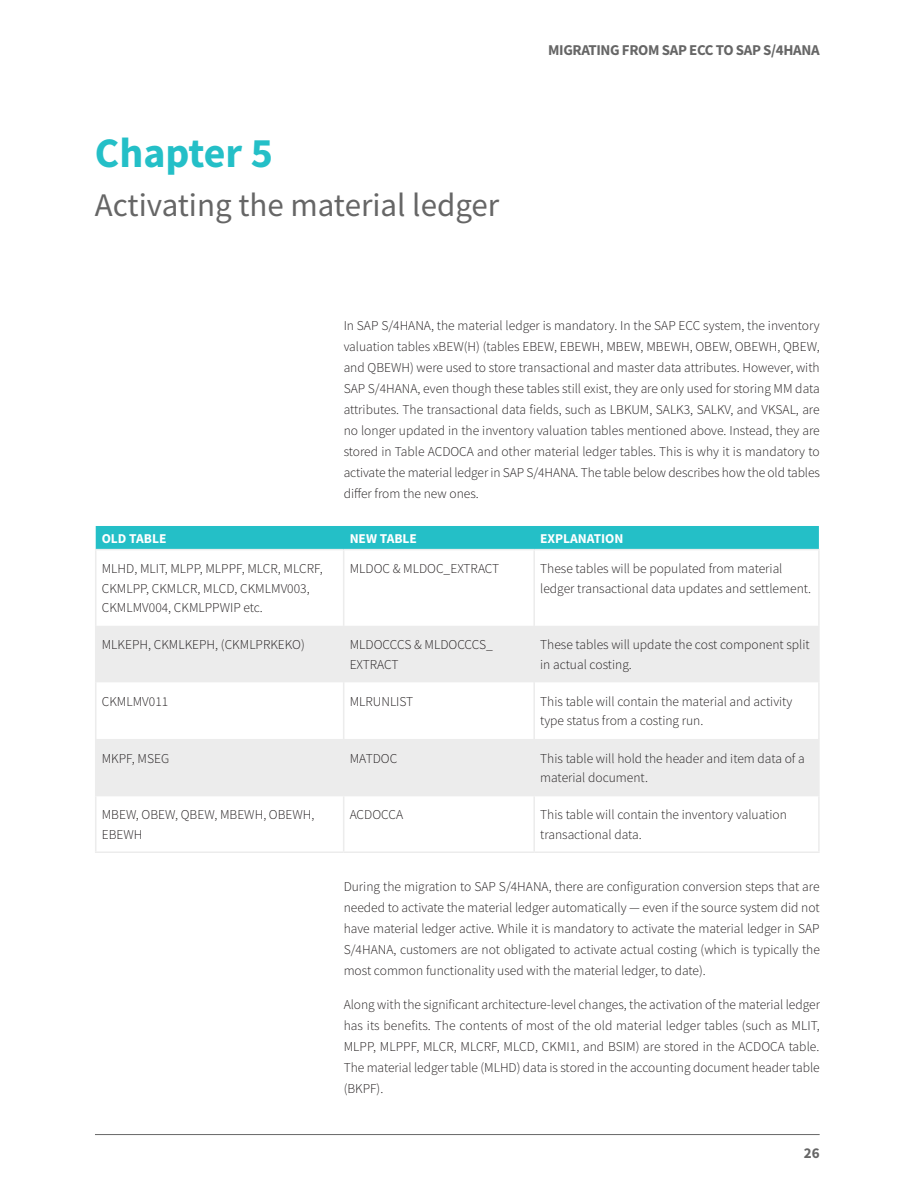
<style>
.page{position:relative;width:918px;height:1188px;background:#fff}
.page>*{position:absolute;margin:0;border:0;box-sizing:border-box;transform-origin:0 0}
.t1{font:700 42px "Source Sans Pro";color:#24bfc7}
.t2{font:33px "Source Sans Pro";color:#666}
.t3{font:700 15px "Source Sans Pro";letter-spacing:-.025em;color:#666}
.t4{font:300 13.5px/21px "Source Sans Pro";color:#231f20}
.t5{font:700 13.5px "Source Sans Pro";color:#fff}
</style>
<div class="page">
<hr style="left:95px;top:1134px;width:725px;height:1px;background:#666">
<div style="left:96px;top:526px;width:723px;height:23px;background:#24bfc7"></div>
<svg style="left:96px;top:626px;width:722px;height:169px;fill:#ececec"></svg>
<hr style="left:95px;top:549px;width:249px;height:1px;background:#ececec">
<hr style="left:95px;top:550px;width:1px;height:76px;background:#ececec">
<hr style="left:344px;top:549px;width:190px;height:1px;background:#ececec">
<hr style="left:534px;top:549px;width:286px;height:1px;background:#ececec">
<hr style="left:533px;top:550px;width:2px;height:76px;background:#ececec">
<hr style="left:818px;top:550px;width:2px;height:76px;background:#ececec">
<hr style="left:95px;top:626px;width:1px;height:56px;background:#ececec">
<hr style="left:533px;top:626px;width:2px;height:56px;background:#ececec">
<hr style="left:818px;top:626px;width:2px;height:56px;background:#ececec">
<hr style="left:95px;top:682px;width:1px;height:57px;background:#ececec">
<hr style="left:533px;top:682px;width:2px;height:57px;background:#ececec">
<hr style="left:818px;top:682px;width:2px;height:57px;background:#ececec">
<hr style="left:95px;top:739px;width:1px;height:56px;background:#ececec">
<hr style="left:533px;top:739px;width:2px;height:56px;background:#ececec">
<hr style="left:818px;top:739px;width:2px;height:56px;background:#ececec">
<hr style="left:95px;top:795px;width:249px;height:1px;background:#ececec">
<hr style="left:95px;top:796px;width:1px;height:55px;background:#ececec">
<hr style="left:344px;top:795px;width:190px;height:1px;background:#ececec">
<hr style="left:534px;top:795px;width:286px;height:1px;background:#ececec">
<hr style="left:533px;top:796px;width:2px;height:55px;background:#ececec">
<hr style="left:818px;top:796px;width:2px;height:55px;background:#ececec">
<hr style="left:95px;top:851px;width:249px;height:2px;background:#ececec">
<hr style="left:344px;top:851px;width:190px;height:2px;background:#ececec">
<hr style="left:534px;top:851px;width:286px;height:2px;background:#ececec">
<hr style="left:343px;top:550px;width:1px;height:76px;background:#ececec">
<hr style="left:343px;top:626px;width:1px;height:56px;background:#ececec">
<hr style="left:343px;top:682px;width:1px;height:57px;background:#ececec">
<hr style="left:343px;top:739px;width:1px;height:56px;background:#ececec">
<hr style="left:343px;top:796px;width:1px;height:55px;background:#ececec">
<p class="t1" style="left:95px;top:125px;width:179px">Chapter 5</p>
<p class="t2" style="left:95px;top:184px;width:406px">Activating the material ledger</p>
<p class="t3" style="left:548px;top:40px;width:273px">MIGRATING FROM SAP ECC TO SAP S/4HANA</p>
<p class="t4" style="left:344px;top:315px;width:478px;text-align:justify">In SAP S/4HANA, the material ledger is mandatory. In the SAP ECC system, the inventory valuation tables xBEW(H) (tables EBEW, EBEWH, MBEW, MBEWH, OBEW, OBEWH, QBEW, and QBEWH) were used to store transactional and master data attributes. However, with SAP S/4HANA, even though these tables still exist, they are only used for storing MM data attributes. The transactional data fields, such as LBKUM, SALK3, SALKV, and VKSAL, are no longer updated in the inventory valuation tables mentioned above. Instead, they are stored in Table ACDOCA and other material ledger tables. This is why it is mandatory to activate the material ledger in SAP S/4HANA. The table below describes how the old tables differ from the new ones.</p>
<p class="t5" style="left:102px;top:529px;width:66px">OLD TABLE</p>
<p class="t5" style="left:350px;top:529px;width:69px">NEW TABLE</p>
<p class="t5" style="left:540px;top:529px;width:85px">EXPLANATION</p>
<p class="t4" style="left:102px;top:559px;width:222px;line-height:19.5px">MLHD, MLIT, MLPP, MLPPF, MLCR, MLCRF,<br>CKMLPP, CKMLCR, MLCD, CKMLMV003,<br>CKMLMV004, CKMLPPWIP etc.</p>
<p class="t4" style="left:350px;top:558px;width:151px">MLDOC &amp; MLDOC_EXTRACT</p>
<p class="t4" style="left:540px;top:559px;width:273px;line-height:19.5px">These tables will be populated from material ledger transactional data updates and settlement.</p>
<p class="t4" style="left:102px;top:634px;width:205px">MLKEPH, CKMLKEPH, (CKMLPRKEKO)</p>
<p class="t4" style="left:350px;top:635px;width:145px;line-height:19.5px">MLDOCCCS &amp; MLDOCCCS_<br>EXTRACT</p>
<p class="t4" style="left:540px;top:635px;width:271px;line-height:19.5px">These tables will update the cost component split in actual costing.</p>
<p class="t4" style="left:102px;top:691px;width:68px">CKMLMV011</p>
<p class="t4" style="left:350px;top:691px;width:65px">MLRUNLIST</p>
<p class="t4" style="left:540px;top:692px;width:254px;line-height:19.5px">This table will contain the material and activity type status from a costing run.</p>
<p class="t4" style="left:102px;top:748px;width:69px">MKPF, MSEG</p>
<p class="t4" style="left:350px;top:748px;width:49px">MATDOC</p>
<p class="t4" style="left:540px;top:748px;width:266px;line-height:19.5px">This table will hold the header and item data of a material document.</p>
<p class="t4" style="left:102px;top:805px;width:214px;line-height:19.5px">MBEW, OBEW, QBEW, MBEWH, OBEWH,<br>EBEWH</p>
<p class="t4" style="left:350px;top:804px;width:55px">ACDOCCA</p>
<p class="t4" style="left:540px;top:805px;width:248px;line-height:19.5px">This table will contain the inventory valuation transactional data.</p>
<p class="t4" style="left:344px;top:876px;width:478px;text-align:justify">During the migration to SAP S/4HANA, there are configuration conversion steps that are needed to activate the material ledger automatically — even if the source system did not have material ledger active. While it is mandatory to activate the material ledger in SAP S/4HANA, customers are not obligated to activate actual costing (which is typically the most common functionality used with the material ledger, to date).</p>
<p class="t4" style="left:344px;top:994px;width:478px;text-align:justify">Along with the significant architecture-level changes, the activation of the material ledger has its benefits. The contents of most of the old material ledger tables (such as MLIT, MLPP, MLPPF, MLCR, MLCRF, MLCD, CKMI1, and BSIM) are stored in the ACDOCA table.<br>The material ledger table (MLHD) data is stored in the accounting document header table (BKPF).</p>
<p class="t3" style="left:804px;top:1143px;width:17px">26</p>
</div>
